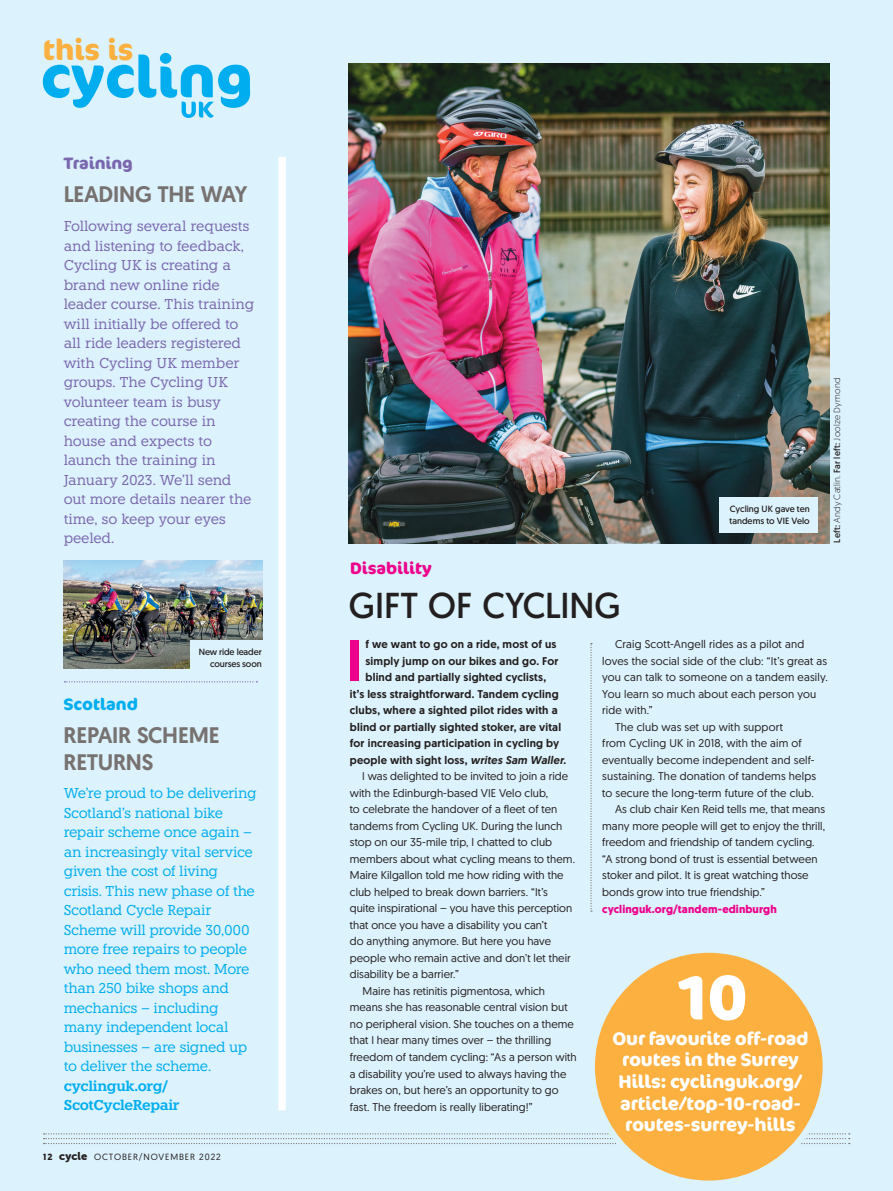
<style>
.page{position:relative;width:893px;height:1191px;background:#dcf2fc}
.page>*{position:absolute;margin:0;border:0;box-sizing:border-box;transform-origin:0 0}
.t1{font:700 63px "Cocon Pro";color:#fff}
.t2{font:500 58.35px "Geomanist";color:#ed028c}
.t3{font:36px "Geomanist";letter-spacing:-.005em;color:#231f20}
.t4{font:700 28.95px "Cocon Pro";letter-spacing:-.005em;color:#fbb03f}
.t5{font:500 22.5px/27px "Geomanist";letter-spacing:-.015em;color:#777271}
.t6{font:700 18.3px/21.6px "Cocon Pro";letter-spacing:-.015em;color:#fff;text-align:center}
.t7{font:700 16.5px "Cocon Pro";letter-spacing:-.005em;color:#ed028c}
.t8{font:700 16.5px "Cocon Pro";letter-spacing:-.005em;color:#7a67ae}
.t9{font:700 16.5px "Cocon Pro";letter-spacing:-.005em;color:#00aeef}
.t10{font:14.25px/19.5px "Knile";letter-spacing:-.015em;color:#7a67ae}
.t11{font:14.25px/19.5px "Knile";letter-spacing:-.035em;color:#00aeef}
.t12{font:600 14.25px/19.5px "Knile";letter-spacing:-.025em;color:#00aeef}
.t13{font:11.25px "Geomanist";letter-spacing:.005em;color:#231f20}
.t14{font:500 11.25px "Geomanist";letter-spacing:.02em;color:#231f20}
.t15{font:700 11.25px "Geomanist";letter-spacing:.01em;color:#ed028c}
.t16{font:9px/12px "Geomanist";letter-spacing:-.005em;color:#231f20;text-align:right}
.t17{font:300 9px "Geomanist";letter-spacing:.02em;color:#231f20}
.t18{font:9px "Geomanist";letter-spacing:.1em;color:#231f20}
.s1{font-weight:400}
.s2{font-style:italic}
.s3{font-weight:700}
.s4{font-family:"Museo Sans Rounded 900";font-size:11.25px}
</style>
<div class="page">
<svg style="left:44px;top:1133px;width:806px;height:11px"></svg>
<div style="left:278px;top:157px;width:8px;height:953px;background:#fff"></div>
<svg style="left:64px;top:681px;width:193px;height:1px"></svg>
<div style="left:592px;top:949px;width:234px;height:234px;background:#fbb03f;border-radius:50%"></div>
<div style="left:589px;top:946px;width:240px;height:240px;border:6px solid #dcf2fc;border-radius:50%"></div>
<svg style="left:590px;top:643px;width:2px;height:268px"></svg>
<img style="left:64px;top:560px;width:199px;height:108px">
<img style="left:349px;top:64px;width:480px;height:479px">
<svg style="left:43px;top:53px;width:207px;height:65px"></svg>
<div style="left:190px;top:640px;width:80px;height:36px;background:#dcf2fc"></div>
<div style="left:719px;top:497px;width:99px;height:35px;background:#dcf2fc"></div>
<h3 class="t4" style="left:43px;top:29px;width:92px">this is</h3>
<h3 class="t8" style="left:64px;top:152px;width:71px">Training</h3>
<h3 class="t5" style="left:64px;top:181px;width:185px">LEADING THE WAY</h3>
<p class="t10" style="left:64px;top:216px;width:192px">Following several requests and listening to feedback,<br>Cycling UK is creating a brand new online ride leader course. This training will initially be offered to all ride leaders registered with Cycling UK member groups. The Cycling UK volunteer team is busy creating the course in house and expects to launch the training in<br>January 2023. We’ll send out more details nearer the time, so keep your eyes peeled.</p>
<h3 class="t7" style="left:350px;top:556px;width:83px">Disability</h3>
<h3 class="t3" style="left:349px;top:582px;width:273px">GIFT OF CYCLING</h3>
<p class="t16" style="left:729px;top:503px;width:82px;text-align:left">Cycling UK gave ten tandems to VIE Velo</p>
<p class="t17" style="left:831px;top:542px;width:166px;rotate:-90deg"><span class="s1">Left:</span> Andy Catlin. <span class="s1">Far left:</span> Joolze Dymond</p>
<p class="t16" style="left:199px;top:646px;width:65px">New ride leader courses soon</p>
<h2 class="t2" style="left:346px;top:622px;width:18px">I</h2>
<p class="t14" style="left:365px;top:637px;width:192px">f we want to go on a ride, most of us</p>
<p class="t14" style="left:365px;top:653px;width:195px">simply jump on our bikes and go. For</p>
<p class="t14" style="left:365px;top:670px;width:182px">blind and partially sighted cyclists,</p>
<p class="t14" style="left:350px;top:686px;width:210px">it’s less straightforward. Tandem cycling</p>
<p class="t14" style="left:350px;top:703px;width:209px">clubs, where a sighted pilot rides with a</p>
<p class="t14" style="left:350px;top:719px;width:213px">blind or partially sighted stoker, are vital</p>
<p class="t14" style="left:350px;top:736px;width:211px">for increasing participation in cycling by</p>
<p class="t14" style="left:350px;top:752px;width:218px">people with sight loss, <span class="s2">writes Sam Waller</span>.</p>
<p class="t13" style="left:362px;top:769px;width:208px">I was delighted to be invited to join a ride</p>
<p class="t13" style="left:350px;top:785px;width:200px">with the Edinburgh-based VIE Velo club,</p>
<p class="t13" style="left:350px;top:802px;width:209px">to celebrate the handover of a fleet of ten</p>
<p class="t13" style="left:350px;top:818px;width:214px">tandems from Cycling UK. During the lunch</p>
<p class="t13" style="left:350px;top:835px;width:204px">stop on our 35-mile trip, I chatted to club</p>
<p class="t13" style="left:350px;top:851px;width:227px">members about what cycling means to them.</p>
<p class="t13" style="left:350px;top:868px;width:215px">Maire Kilgallon told me how riding with the</p>
<p class="t13" style="left:350px;top:884px;width:200px">club helped to break down barriers. “It’s</p>
<p class="t13" style="left:350px;top:901px;width:224px">quite inspirational – you have this perception</p>
<p class="t13" style="left:350px;top:917px;width:199px">that once you have a disability you can’t</p>
<p class="t13" style="left:350px;top:934px;width:203px">do anything anymore. But here you have</p>
<p class="t13" style="left:350px;top:950px;width:222px">people who remain active and don’t let their</p>
<p class="t13" style="left:350px;top:967px;width:111px">disability be a barrier.”</p>
<p class="t13" style="left:363px;top:983px;width:184px">Maire has retinitis pigmentosa, which</p>
<p class="t13" style="left:350px;top:1000px;width:219px">means she has reasonable central vision but</p>
<p class="t13" style="left:350px;top:1016px;width:226px">no peripheral vision. She touches on a theme</p>
<p class="t13" style="left:350px;top:1033px;width:203px">that I hear many times over – the thrilling</p>
<p class="t13" style="left:350px;top:1049px;width:228px">freedom of tandem cycling: “As a person with</p>
<p class="t13" style="left:350px;top:1066px;width:218px">a disability you’re used to always having the</p>
<p class="t13" style="left:350px;top:1082px;width:210px">brakes on, but here’s an opportunity to go</p>
<p class="t13" style="left:350px;top:1099px;width:184px">fast. The freedom is really liberating!”</p>
<h3 class="t9" style="left:64px;top:692px;width:76px">Scotland</h3>
<h3 class="t5" style="left:64px;top:721px;width:158px">REPAIR SCHEME<br>RETURNS</h3>
<p class="t11" style="left:64px;top:783px;width:194px">We’re proud to be delivering<br>Scotland’s national bike repair scheme once again – an increasingly vital service given the cost of living crisis. This new phase of the<br>Scotland Cycle Repair<br>Scheme will provide 30,000 more free repairs to people who need them most. More than 250 bike shops and mechanics – including many independent local businesses – are signed up to deliver the scheme.</p>
<p class="t12" style="left:64px;top:1076px;width:117px">cyclinguk.org/<br>ScotCycleRepair</p>
<p class="t18" style="left:43px;top:1150px;width:179px"><span class="s3">12</span> <span class="s4">cycle</span> OCTOBER/NOVEMBER 2022</p>
<p class="t13" style="left:615px;top:637px;width:191px">Craig Scott-Angell rides as a pilot and</p>
<p class="t13" style="left:602px;top:653px;width:226px">loves the social side of the club: “It’s great as</p>
<p class="t13" style="left:602px;top:670px;width:227px">you can talk to someone on a tandem easily.</p>
<p class="t13" style="left:602px;top:686px;width:215px">You learn so much about each person you</p>
<p class="t13" style="left:602px;top:703px;width:52px">ride with.”</p>
<p class="t13" style="left:615px;top:719px;width:170px">The club was set up with support</p>
<p class="t13" style="left:602px;top:736px;width:201px">from Cycling UK in 2018, with the aim of</p>
<p class="t13" style="left:602px;top:752px;width:214px">eventually become independent and self-</p>
<p class="t13" style="left:602px;top:769px;width:215px">sustaining. The donation of tandems helps</p>
<p class="t13" style="left:602px;top:785px;width:213px">to secure the long-term future of the club.</p>
<p class="t13" style="left:615px;top:802px;width:212px">As club chair Ken Reid tells me, that means</p>
<p class="t13" style="left:602px;top:818px;width:224px">many more people will get to enjoy the thrill,</p>
<p class="t13" style="left:602px;top:835px;width:214px">freedom and friendship of tandem cycling.</p>
<p class="t13" style="left:602px;top:851px;width:217px">“A strong bond of trust is essential between</p>
<p class="t13" style="left:602px;top:868px;width:208px">stoker and pilot. It is great watching those</p>
<p class="t13" style="left:602px;top:884px;width:164px">bonds grow into true friendship.”</p>
<p class="t15" style="left:602px;top:901px;width:176px">cyclinguk.org/tandem-edinburgh</p>
<h1 class="t1" style="left:674px;top:953px;width:74px">10</h1>
<h3 class="t6" style="left:612px;top:1027px;width:198px">Our favourite off-road routes in the Surrey<br>Hills: cyclinguk.org/ article/top-10-road&shy;routes-surrey-hills</h3>
</div>
